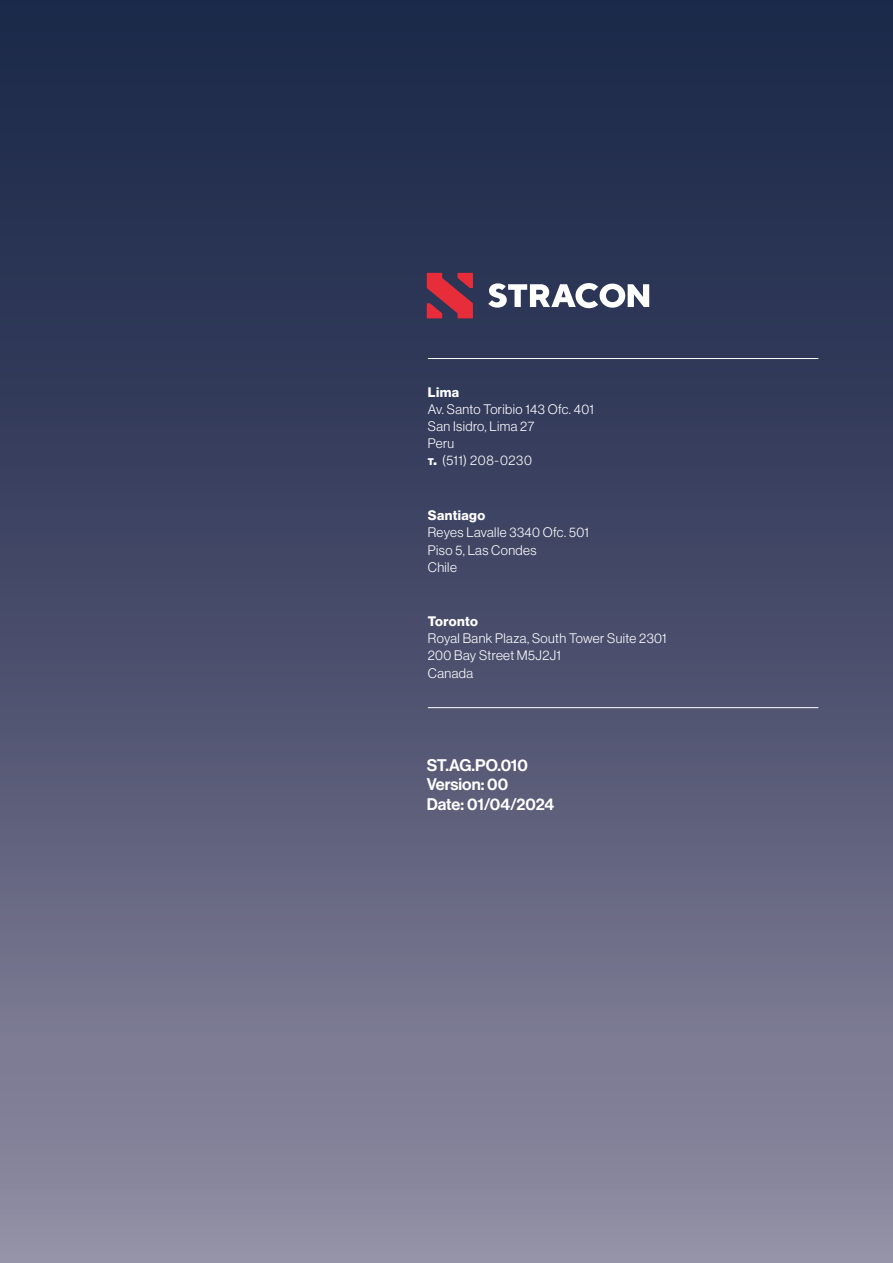
<style>
.page{position:relative;width:893px;height:1263px;background:#fff}
.page>*{position:absolute;margin:0;border:0;box-sizing:border-box;transform-origin:0 0}
.t1{font:500 16.5px/19.5px "Haas Grot Disp 65";letter-spacing:-.005em;color:#fff}
.t2{font:300 13.5px/17.1px "Haas Grot Disp 45";letter-spacing:.03em;color:#fff}
.t3{font:700 13.5px "Haas Grot Disp 75";letter-spacing:.03em;color:#fff}
.s1{font-family:"Haas Grot Disp 95";font-weight:900;font-size:9.45px}
.s2{font-family:"Haas Grot Disp 95";font-weight:900}
</style>
<div class="page">
<div style="left:0;top:0;width:893px;height:1263px;background:linear-gradient(to bottom,#101d40,#8d89a0)"></div>
<hr style="left:428px;top:707px;width:390px;height:1px;background:#fff">
<hr style="left:428px;top:358px;width:390px;height:1px;background:#fff">
<svg style="left:427px;top:273px;width:46px;height:45px"></svg>
<svg style="left:488px;top:283px;width:161px;height:25px"></svg>
<p class="t3" style="left:428px;top:384px;width:33px">Lima</p>
<p class="t2" style="left:428px;top:400px;width:168px">Av. Santo Toribio 143 Ofc. 401<br>San Isidro, Lima 27<br>Peru<br><span class="s1">t</span><span class="s2">.</span> (511) 208-0230</p>
<p class="t3" style="left:428px;top:508px;width:59px">Santiago</p>
<p class="t2" style="left:428px;top:524px;width:162px">Reyes Lavalle 3340 Ofc. 501<br>Piso 5, Las Condes<br>Chile</p>
<p class="t3" style="left:428px;top:614px;width:52px">Toronto</p>
<p class="t2" style="left:428px;top:630px;width:240px">Royal Bank Plaza, South Tower Suite 2301<br>200 Bay Street M5J2J1<br>Canada</p>
<p class="t1" style="left:427px;top:756px;width:129px">ST.AG.PO.010<br>Version: 00<br>Date: 01/04/2024</p>
</div>
